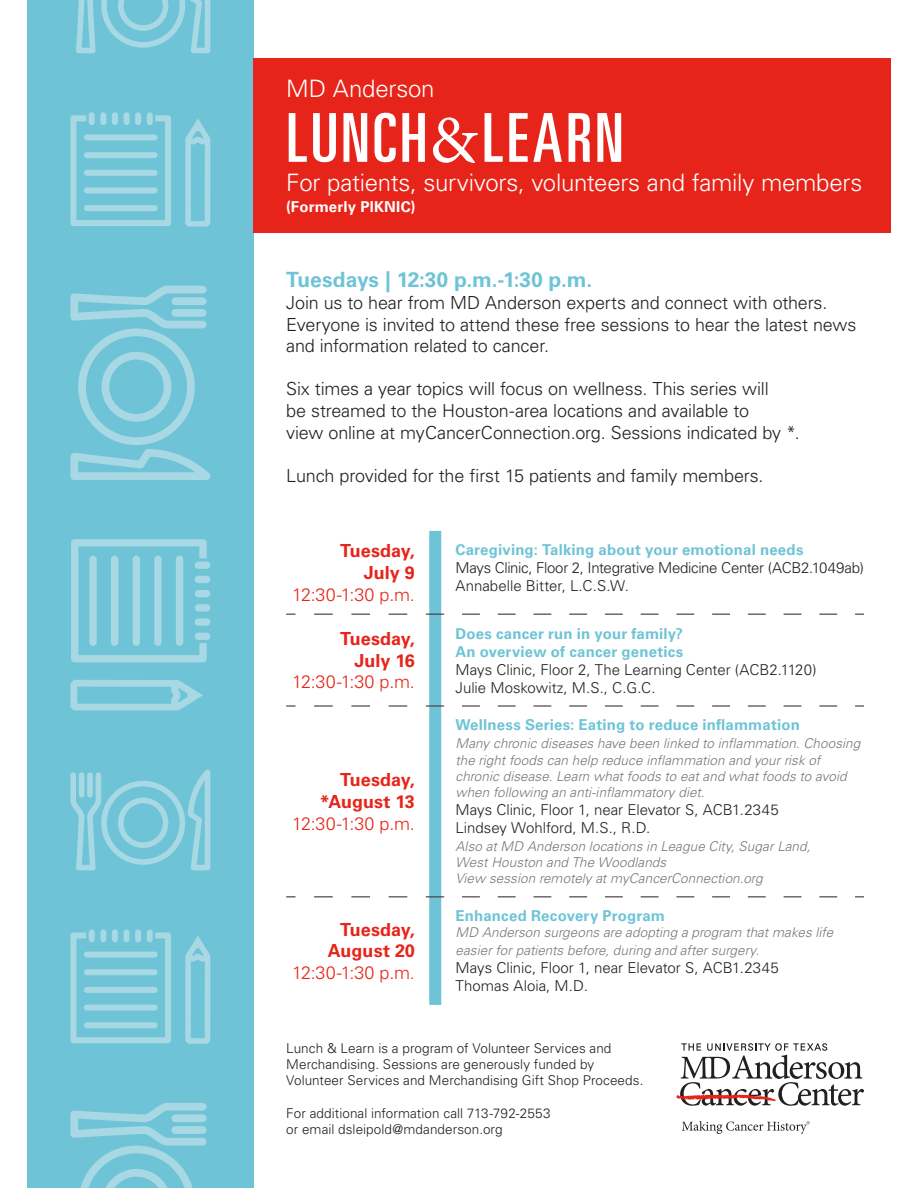
<style>
.page{position:relative;width:918px;height:1188px;background:#fff}
.page>*{position:absolute;margin:0;border:0;box-sizing:border-box;transform-origin:0 0}
.t1{font:ultra-condensed 67.5px "Univers LT Std";letter-spacing:.05em;color:#fff}
.t2{font:300 24px "Univers LT Std";letter-spacing:-.01em;color:#fff}
.t3{font:700 21px "Univers LT Std";color:#6ec4d6}
.t4{font:300 18px/21.6px "Univers LT Std";letter-spacing:-.01em;color:#231f20}
.t5{font:700 18px/21.6px "Univers LT Std";color:#e72419;text-align:right}
.t6{font:300 18px "Univers LT Std";letter-spacing:.015em;color:#e72419}
.t7{font:300 15px "Univers LT Std";color:#231f20}
.t8{font:700 15px/18px "Univers LT Std";letter-spacing:.01em;color:#6ec4d6}
.t9{font:300 15px "Univers LT Std";letter-spacing:-.025em;color:#231f20}
.t10{font:700 15px "Univers LT Std";letter-spacing:.01em;color:#fff}
.t11{font:italic 300 13.5px/16.2px "Univers LT Std";letter-spacing:.005em;color:#76787b}
.t12{font:300 13.5px/16.2px "Univers LT Std";letter-spacing:.005em;color:#231f20}
.s1{font-family:"Minion Pro";font-stretch:normal}
</style>
<div class="page">
<div style="left:27px;top:0;width:227px;height:1188px;background:#6ec4d6"></div>
<svg style="left:76px;top:0;width:134px;height:53px"></svg>
<svg style="left:70px;top:769px;width:140px;height:101px"></svg>
<svg style="left:70px;top:286px;width:141px;height:194px"></svg>
<svg style="left:70px;top:1103px;width:136px;height:85px"></svg>
<svg style="left:70px;top:115px;width:101px;height:111px"></svg>
<div style="left:89px;top:112px;width:6px;height:13px;background:#a7d8e4;border-radius:3px"></div>
<div style="left:100px;top:112px;width:6px;height:13px;background:#a7d8e4;border-radius:3px"></div>
<div style="left:112px;top:112px;width:6px;height:13px;background:#a7d8e4;border-radius:3px"></div>
<div style="left:124px;top:112px;width:6px;height:13px;background:#a7d8e4;border-radius:3px"></div>
<div style="left:135px;top:112px;width:6px;height:13px;background:#a7d8e4;border-radius:3px"></div>
<div style="left:147px;top:112px;width:6px;height:13px;background:#a7d8e4;border-radius:3px"></div>
<div style="left:84px;top:134px;width:74px;height:6px;background:#a7d8e4;border-radius:3px"></div>
<div style="left:84px;top:152px;width:74px;height:6px;background:#a7d8e4;border-radius:3px"></div>
<div style="left:84px;top:170px;width:74px;height:6px;background:#a7d8e4;border-radius:3px"></div>
<div style="left:84px;top:187px;width:74px;height:6px;background:#a7d8e4;border-radius:3px"></div>
<div style="left:84px;top:205px;width:74px;height:6px;background:#a7d8e4;border-radius:3px"></div>
<svg style="left:185px;top:119px;width:25px;height:108px"></svg>
<svg style="left:70px;top:932px;width:101px;height:111px"></svg>
<div style="left:89px;top:929px;width:6px;height:13px;background:#a7d8e4;border-radius:3px"></div>
<div style="left:100px;top:929px;width:6px;height:13px;background:#a7d8e4;border-radius:3px"></div>
<div style="left:112px;top:929px;width:6px;height:13px;background:#a7d8e4;border-radius:3px"></div>
<div style="left:124px;top:929px;width:6px;height:13px;background:#a7d8e4;border-radius:3px"></div>
<div style="left:135px;top:929px;width:6px;height:13px;background:#a7d8e4;border-radius:3px"></div>
<div style="left:147px;top:929px;width:6px;height:13px;background:#a7d8e4;border-radius:3px"></div>
<div style="left:84px;top:952px;width:74px;height:6px;background:#a7d8e4;border-radius:3px"></div>
<div style="left:84px;top:969px;width:74px;height:6px;background:#a7d8e4;border-radius:3px"></div>
<div style="left:84px;top:987px;width:74px;height:6px;background:#a7d8e4;border-radius:3px"></div>
<div style="left:84px;top:1005px;width:74px;height:6px;background:#a7d8e4;border-radius:3px"></div>
<div style="left:84px;top:1022px;width:74px;height:6px;background:#a7d8e4;border-radius:3px"></div>
<svg style="left:185px;top:936px;width:25px;height:108px"></svg>
<svg style="left:71px;top:539px;width:136px;height:123px"></svg>
<div style="left:195px;top:562px;width:15px;height:7px;background:#a7d8e4;border-radius:4px"></div>
<div style="left:195px;top:576px;width:15px;height:7px;background:#a7d8e4;border-radius:4px"></div>
<div style="left:195px;top:590px;width:15px;height:7px;background:#a7d8e4;border-radius:4px"></div>
<div style="left:195px;top:604px;width:15px;height:8px;background:#a7d8e4;border-radius:4px"></div>
<div style="left:195px;top:618px;width:15px;height:8px;background:#a7d8e4;border-radius:4px"></div>
<div style="left:195px;top:633px;width:15px;height:7px;background:#a7d8e4;border-radius:4px"></div>
<div style="left:176px;top:556px;width:7px;height:90px;background:#a7d8e4;border-radius:4px"></div>
<div style="left:154px;top:556px;width:8px;height:90px;background:#a7d8e4;border-radius:4px"></div>
<div style="left:133px;top:556px;width:7px;height:90px;background:#a7d8e4;border-radius:4px"></div>
<div style="left:111px;top:556px;width:7px;height:90px;background:#a7d8e4;border-radius:4px"></div>
<div style="left:89px;top:556px;width:8px;height:90px;background:#a7d8e4;border-radius:4px"></div>
<svg style="left:70px;top:680px;width:133px;height:31px"></svg>
<div style="left:254px;top:58px;width:637px;height:175px;background:#e72419"></div>
<div style="left:429px;top:531px;width:12px;height:83px;background:#6ec4d6"></div>
<div style="left:429px;top:614px;width:12px;height:92px;background:#6ec4d6"></div>
<div style="left:429px;top:706px;width:12px;height:191px;background:#6ec4d6"></div>
<div style="left:429px;top:897px;width:12px;height:108px;background:#6ec4d6"></div>
<svg style="left:314px;top:614px;width:94px;height:1px"></svg>
<svg style="left:462px;top:614px;width:376px;height:1px"></svg>
<svg style="left:426px;top:614px;width:18px;height:1px"></svg>
<svg style="left:314px;top:706px;width:94px;height:1px"></svg>
<svg style="left:462px;top:706px;width:376px;height:1px"></svg>
<svg style="left:426px;top:706px;width:18px;height:1px"></svg>
<svg style="left:314px;top:897px;width:94px;height:1px"></svg>
<svg style="left:462px;top:897px;width:376px;height:1px"></svg>
<svg style="left:426px;top:897px;width:18px;height:1px"></svg>
<svg style="left:677px;top:1043px;width:187px;height:63px"></svg>
<svg style="left:682px;top:1121px;width:128px;height:13px"></svg>
<p class="t2" style="left:286px;top:74px;width:150px">MD Anderson</p>
<p class="t1" style="left:286px;top:99px;width:339px">LUNCH<span class="s1">&amp;</span>LEARN</p>
<p class="t2" style="left:286px;top:168px;width:578px">For patients, survivors, volunteers and family members</p>
<p class="t10" style="left:286px;top:198px;width:131px">(Formerly PIKNIC)</p>
<p class="t3" style="left:286px;top:268px;width:308px">Tuesdays | 12:30 p.m.-1:30 p.m.</p>
<p class="t4" style="left:286px;top:292px;width:572px">Join us to hear from MD Anderson experts and connect with others.<br>Everyone is invited to attend these free sessions to hear the latest news and information related to cancer.</p>
<p class="t4" style="left:286px;top:378px;width:515px">Six times a year topics will focus on wellness. This series will<br>be streamed to the Houston-area locations and available to<br>view online at myCancerConnection.org. Sessions indicated by *.</p>
<p class="t4" style="left:286px;top:465px;width:479px">Lunch provided for the first 15 patients and family members.</p>
<p class="t5" style="left:340px;top:540px;width:76px">Tuesday,<br>July 9</p>
<p class="t6" style="left:292px;top:583px;width:124px">12:30-1:30 p.m.</p>
<p class="t5" style="left:340px;top:628px;width:76px">Tuesday,<br>July 16</p>
<p class="t6" style="left:292px;top:671px;width:124px">12:30-1:30 p.m.</p>
<p class="t5" style="left:320px;top:769px;width:97px">Tuesday, *August 13</p>
<p class="t6" style="left:292px;top:812px;width:124px">12:30-1:30 p.m.</p>
<p class="t5" style="left:328px;top:919px;width:89px">Tuesday,<br>August 20</p>
<p class="t6" style="left:292px;top:962px;width:124px">12:30-1:30 p.m.</p>
<p class="t8" style="left:455px;top:541px;width:350px">Caregiving: Talking about your emotional needs</p>
<p class="t9" style="left:455px;top:559px;width:410px">Mays Clinic, Floor 2, Integrative Medicine Center (ACB2.1049ab)</p>
<p class="t7" style="left:455px;top:577px;width:175px">Annabelle Bitter, L.C.S.W.</p>
<p class="t8" style="left:455px;top:624px;width:229px">Does cancer run in your family?<br>An overview of cancer genetics</p>
<p class="t7" style="left:455px;top:660px;width:363px">Mays Clinic, Floor 2, The Learning Center (ACB2.1120)</p>
<p class="t7" style="left:455px;top:678px;width:202px">Julie Moskowitz, M.S., C.G.C.</p>
<p class="t8" style="left:455px;top:716px;width:346px">Wellness Series: Eating to reduce inflammation</p>
<p class="t11" style="left:455px;top:736px;width:406px">Many chronic diseases have been linked to inflammation. Choosing the right foods can help reduce inflammation and your risk of chronic disease. Learn what foods to eat and what foods to avoid when following an anti-inflammatory diet.</p>
<p class="t7" style="left:455px;top:801px;width:325px">Mays Clinic, Floor 1, near Elevator S, ACB1.2345</p>
<p class="t7" style="left:455px;top:819px;width:196px">Lindsey Wohlford, M.S., R.D.</p>
<p class="t11" style="left:455px;top:838px;width:356px">Also at MD Anderson locations in League City, Sugar Land,<br>West Houston and The Woodlands</p>
<p class="t11" style="left:455px;top:871px;width:309px">View session remotely at myCancerConnection.org</p>
<p class="t8" style="left:455px;top:907px;width:211px">Enhanced Recovery Program</p>
<p class="t11" style="left:455px;top:924px;width:379px;line-height:18px">MD Anderson surgeons are adopting a program that makes life easier for patients before, during and after surgery.</p>
<p class="t7" style="left:455px;top:959px;width:325px">Mays Clinic, Floor 1, near Elevator S, ACB1.2345</p>
<p class="t7" style="left:455px;top:977px;width:134px">Thomas Aloia, M.D.</p>
<p class="t12" style="left:286px;top:1040px;width:359px">Lunch &amp; Learn is a program of Volunteer Services and<br>Merchandising. Sessions are generously funded by<br>Volunteer Services and Merchandising Gift Shop Proceeds.</p>
<p class="t12" style="left:286px;top:1105px;width:266px">For additional information call 713-792-2553 or email dsleipold@mdanderson.org</p>
</div>
